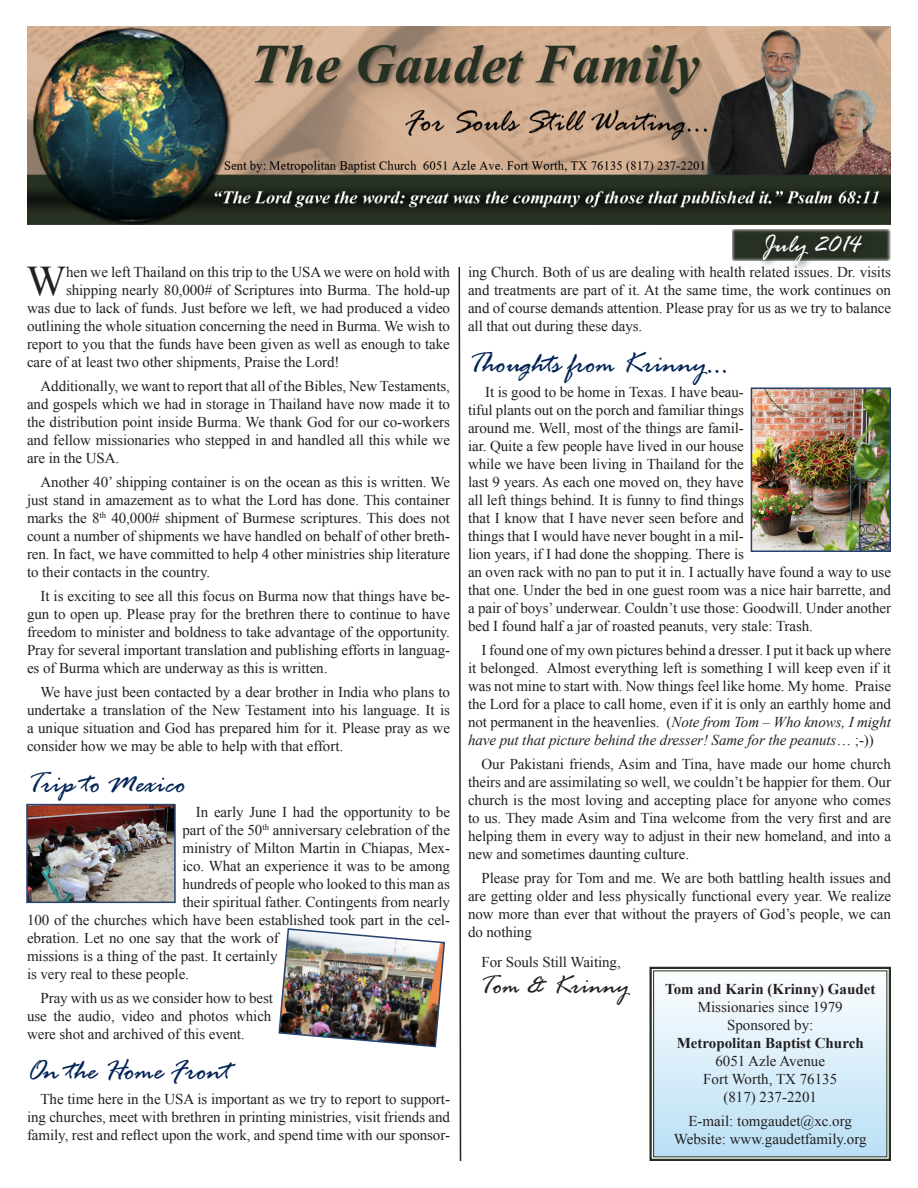
<style>
.page{position:relative;width:918px;height:1188px;background:#fff}
.page>*{position:absolute;margin:0;border:0;box-sizing:border-box;transform-origin:0 0}
.Drop_Cap{font:42.15px "Times New Roman";color:#231f20}
.t1{font:italic 30px "Rage";letter-spacing:-.005em;color:#022356}
.Signature{font:italic 27px "Rage";color:#231f20}
.t2{font:italic 27px "Rage";color:#fff}
.Body_Text{font:15px/18px "Times New Roman";letter-spacing:-.005em;color:#231f20;text-align:justify}
.Drop_Cap-2{font:15px "Times New Roman";letter-spacing:-.005em;color:#231f20}
.t3{font:700 15px "Times New Roman";color:#231f20}
.s1{font-style:italic}
</style>
<div class="page">
<img style="left:27px;top:27px;width:864px;height:197px">
<svg style="left:732px;top:230px;width:158px;height:31px"></svg>
<svg style="left:758px;top:230px;width:114px;height:40px;fill:#263022"></svg>
<svg style="left:458px;top:267px;width:4px;height:894px"></svg>
<img style="left:29px;top:807px;width:144px;height:93px">
<div style="left:26px;top:804px;width:150px;height:99px;border:2px solid #254370"></div>
<img style="left:754px;top:390px;width:134px;height:159px">
<div style="left:751px;top:387px;width:140px;height:165px;border:2px solid #254370"></div>
<img style="left:278px;top:928px;width:167px;height:120px">
<svg style="left:649px;top:966px;width:242px;height:195px;background:#727970"></svg>
<svg style="left:653px;top:970px;width:235px;height:188px"></svg>
<p class="Drop_Cap" style="left:26px;top:253px;width:41px">W</p>
<p class="Drop_Cap-2" style="left:66px;top:262px;width:385px">hen we left Thailand on this trip to the USA we were on hold with</p>
<p class="Drop_Cap-2" style="left:66px;top:280px;width:385px">shipping nearly 80,000# of Scriptures into Burma. The hold-up</p>
<p class="Drop_Cap-2" style="left:27px;top:298px;width:425px">was due to lack of funds. Just before we left, we had produced a video</p>
<p class="Drop_Cap-2" style="left:27px;top:316px;width:425px">outlining the whole situation concerning the need in Burma. We wish to</p>
<p class="Drop_Cap-2" style="left:27px;top:334px;width:424px">report to you that the funds have been given as well as enough to take</p>
<p class="Drop_Cap-2" style="left:27px;top:352px;width:314px">care of at least two other shipments, Praise the Lord!</p>
<p class="Body_Text" style="left:27px;top:377px;width:425px;text-indent:14px">Additionally, we want to report that all of the Bibles, New Testaments, and gospels which we had in storage in Thailand have now made it to the distribution point inside Burma. We thank God for our co-workers and fellow missionaries who stepped in and handled all this while we are in the USA.</p>
<p class="Body_Text" style="left:27px;top:473px;width:425px;text-indent:14px">Another 40’ shipping container is on the ocean as this is written. We just stand in amazement as to what the Lord has done. This container marks the 8<sup>th</sup> 40,000# shipment of Burmese scriptures. This does not count a number of shipments we have handled on behalf of other breth&shy;ren. In fact, we have committed to help 4 other ministries ship literature to their contacts in the country.</p>
<p class="Body_Text" style="left:27px;top:587px;width:425px;text-indent:14px">It is exciting to see all this focus on Burma now that things have be&shy;gun to open up. Please pray for the brethren there to continue to have freedom to minister and boldness to take advantage of the opportunity.<br>Pray for several important translation and publishing efforts in languag&shy;es of Burma which are underway as this is written.</p>
<p class="Body_Text" style="left:27px;top:683px;width:425px;text-indent:14px">We have just been contacted by a dear brother in India who plans to undertake a translation of the New Testament into his language. It is a unique situation and God has prepared him for it. Please pray as we consider how we may be able to help with that effort.</p>
<p class="t1" style="left:27px;top:767px;width:161px">Trip to Mexico</p>
<p class="Body_Text" style="left:196px;top:803px;width:256px">In early June I had the opportunity to be</p>
<p class="Body_Text" style="left:182px;top:821px;width:269px">part of the 50<sup>th</sup> anniversary celebration of the</p>
<p class="Body_Text" style="left:182px;top:839px;width:269px">ministry of Milton Martin in Chiapas, Mex-</p>
<p class="Body_Text" style="left:182px;top:857px;width:269px">ico. What an experience it was to be among</p>
<p class="Body_Text" style="left:182px;top:875px;width:269px">hundreds of people who looked to this man as</p>
<p class="Body_Text" style="left:182px;top:893px;width:269px">their spiritual father. Contingents from nearly</p>
<p class="Body_Text" style="left:27px;top:911px;width:424px">100 of the churches which have been established took part in the cel-</p>
<p class="Body_Text" style="left:27px;top:929px;width:253px">ebration. Let no one say that the work of</p>
<p class="Body_Text" style="left:27px;top:947px;width:252px">missions is a thing of the past. It certainly</p>
<p class="Body_Text" style="left:27px;top:965px;width:164px">is very real to these people.</p>
<p class="Body_Text" style="left:27px;top:988px;width:248px;text-indent:14px">Pray with us as we consider how to best use the audio, video and photos which were shot and archived of this event.</p>
<p class="t1" style="left:27px;top:1055px;width:205px">On the Home Front</p>
<p class="Body_Text" style="left:27px;top:1090px;width:425px;text-indent:14px">The time here in the USA is important as we try to report to support&shy;ing churches, meet with brethren in printing ministries, visit friends and family, rest and reflect upon the work, and spend time with our sponsor-</p>
<p class="t2" style="left:762px;top:230px;width:100px">July 2014</p>
<p class="Body_Text" style="left:468px;top:263px;width:425px">ing Church. Both of us are dealing with health related issues. Dr. visits and treatments are part of it. At the same time, the work continues on and of course demands attention. Please pray for us as we try to balance all that out during these days.</p>
<p class="t1" style="left:468px;top:348px;width:262px">Thoughts from Krinny…</p>
<p class="Body_Text" style="left:468px;top:383px;width:425px;text-align:left;text-indent:17px">It is good to be home in Texas. I have beau-<br>tiful plants out on the porch and familiar things<br>around me. Well, most of the things are famil-<br>iar. Quite a few people have lived in our house<br>while we have been living in Thailand for the<br>last 9 years. As each one moved on, they have<br>all left things behind. It is funny to find things<br>that I know that I have never seen before and<br>things that I would have never bought in a mil-<br>lion years, if I had done the shopping. There is<br>an oven rack with no pan to put it in. I actually have found a way to use that one. Under the bed in one guest room was a nice hair barrette, and a pair of boys’ underwear. Couldn’t use those: Goodwill. Under another bed I found half a jar of roasted peanuts, very stale: Trash.</p>
<p class="Body_Text" style="left:468px;top:641px;width:425px;text-indent:14px">I found one of my own pictures behind a dresser. I put it back up where it belonged. Almost everything left is something I will keep even if it was not mine to start with. Now things feel like home. My home. Praise the Lord for a place to call home, even if it is only an earthly home and not permanent in the heavenlies. (<span class="s1">Note from Tom – Who knows, I might have put that picture behind the dresser! Same for the peanuts</span>… ;-))</p>
<p class="Body_Text" style="left:468px;top:755px;width:425px;text-indent:14px">Our Pakistani friends, Asim and Tina, have made our home church theirs and are assimilating so well, we couldn’t be happier for them. Our church is the most loving and accepting place for anyone who comes to us. They made Asim and Tina welcome from the very first and are helping them in every way to adjust in their new homeland, and into a new and sometimes daunting culture.</p>
<p class="Body_Text" style="left:468px;top:869px;width:425px;text-indent:14px">Please pray for Tom and me. We are both battling health issues and are getting older and less physically functional every year. We realize now more than ever that without the prayers of God’s people, we can do nothing</p>
<p class="Body_Text" style="left:482px;top:952px;width:141px">For Souls Still Waiting,</p>
<p class="Signature" style="left:479px;top:971px;width:152px">Tom &amp; Krinny</p>
<p class="t3" style="left:665px;top:978px;width:212px">Tom and Karin (Krinny) Gaudet</p>
<p class="Body_Text" style="left:698px;top:997px;width:146px">Missionaries since 1979</p>
<p class="Body_Text" style="left:727px;top:1015px;width:88px">Sponsored by:</p>
<p class="t3" style="left:677px;top:1032px;width:188px">Metropolitan Baptist Church</p>
<p class="Body_Text" style="left:715px;top:1051px;width:111px">6051 Azle Avenue</p>
<p class="Body_Text" style="left:703px;top:1069px;width:136px">Fort Worth, TX 76135</p>
<p class="Body_Text" style="left:723px;top:1087px;width:95px">(817) 237-2201</p>
<p class="Body_Text" style="left:689px;top:1112px;width:165px">E-mail: tomgaudet@xc.org</p>
<p class="Body_Text" style="left:674px;top:1130px;width:194px">Website: www.gaudetfamily.org</p>
</div>
